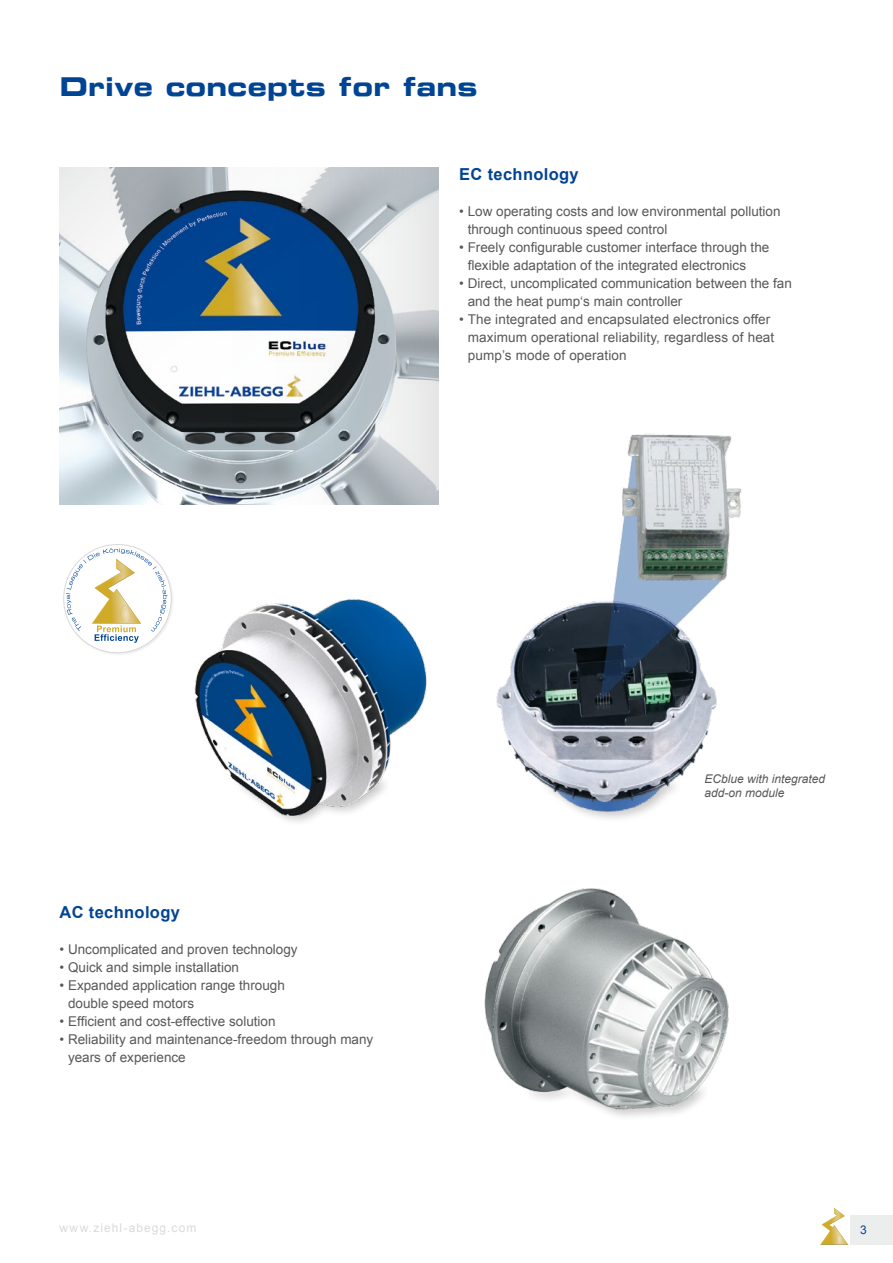
<style>
.page{position:relative;width:893px;height:1263px;background:#fff}
.page>*{position:absolute;margin:0;border:0;box-sizing:border-box;transform-origin:0 0}
.t1{font:25.5px "Eurostile Bold Extended Two";letter-spacing:.015em;color:#004494}
.t2{font:700 16.5px "Arial";letter-spacing:.02em;color:#004494}
.t3{font:13.5px/18px "Arial";color:#58585a}
.t4{font:italic 12px/14.4px "Arial";color:#58585a}
.t5{font:12px "Arial";letter-spacing:.09em;color:#d9dadb}
.t6{font:12px "Arial";color:#004494}
</style>
<div class="page">
<div style="left:850px;top:1215px;width:43px;height:30px;background:#eceded"></div>
<svg style="left:820px;top:1208px;width:28px;height:37px"></svg>
<div style="left:62px;top:543px;width:112px;height:113px;background:#000;opacity:.08"></div>
<svg style="left:64px;top:544px;width:107px;height:109px"></svg>
<img style="left:60px;top:167px;width:378px;height:338px">
<img style="left:194px;top:599px;width:233px;height:221px">
<img style="left:496px;top:433px;width:246px;height:386px">
<img style="left:484px;top:888px;width:245px;height:229px">
<h1 class="t1" style="left:60px;top:69px;width:420px">Drive concepts for fans</h1>
<p class="t2" style="left:459px;top:163px;width:121px">EC technology</p>
<p class="t3" style="left:468px;top:202px;width:314px;text-indent:-8px">• Low operating costs and low environmental pollution through continuous speed control</p>
<p class="t3" style="left:468px;top:238px;width:303px;text-indent:-8px">• Freely configurable customer interface through the flexible adaptation of the integrated electronics</p>
<p class="t3" style="left:468px;top:274px;width:326px;text-indent:-8px">• Direct, uncomplicated communication between the fan and the heat pump‘s main controller</p>
<p class="t3" style="left:468px;top:310px;width:308px;text-indent:-9px">• The integrated and encapsulated electronics offer maximum operational reliability, regardless of heat pump’s mode of operation</p>
<p class="t2" style="left:60px;top:901px;width:122px">AC technology</p>
<p class="t3" style="left:60px;top:940px;width:240px">• Uncomplicated and proven technology</p>
<p class="t3" style="left:60px;top:958px;width:181px">• Quick and simple installation</p>
<p class="t3" style="left:68px;top:976px;width:218px;text-indent:-8px">• Expanded application range through double speed motors</p>
<p class="t3" style="left:60px;top:1012px;width:218px">• Efficient and cost-effective solution</p>
<p class="t3" style="left:68px;top:1030px;width:307px;text-indent:-8px">• Reliability and maintenance-freedom through many years of experience</p>
<p class="t4" style="left:704px;top:771px;width:122px">ECblue with integrated add-on module</p>
<p class="t5" style="left:60px;top:1220px;width:138px">www.ziehl-abegg.com</p>
<p class="t6" style="left:860px;top:1222px;width:8px">3</p>
</div>
